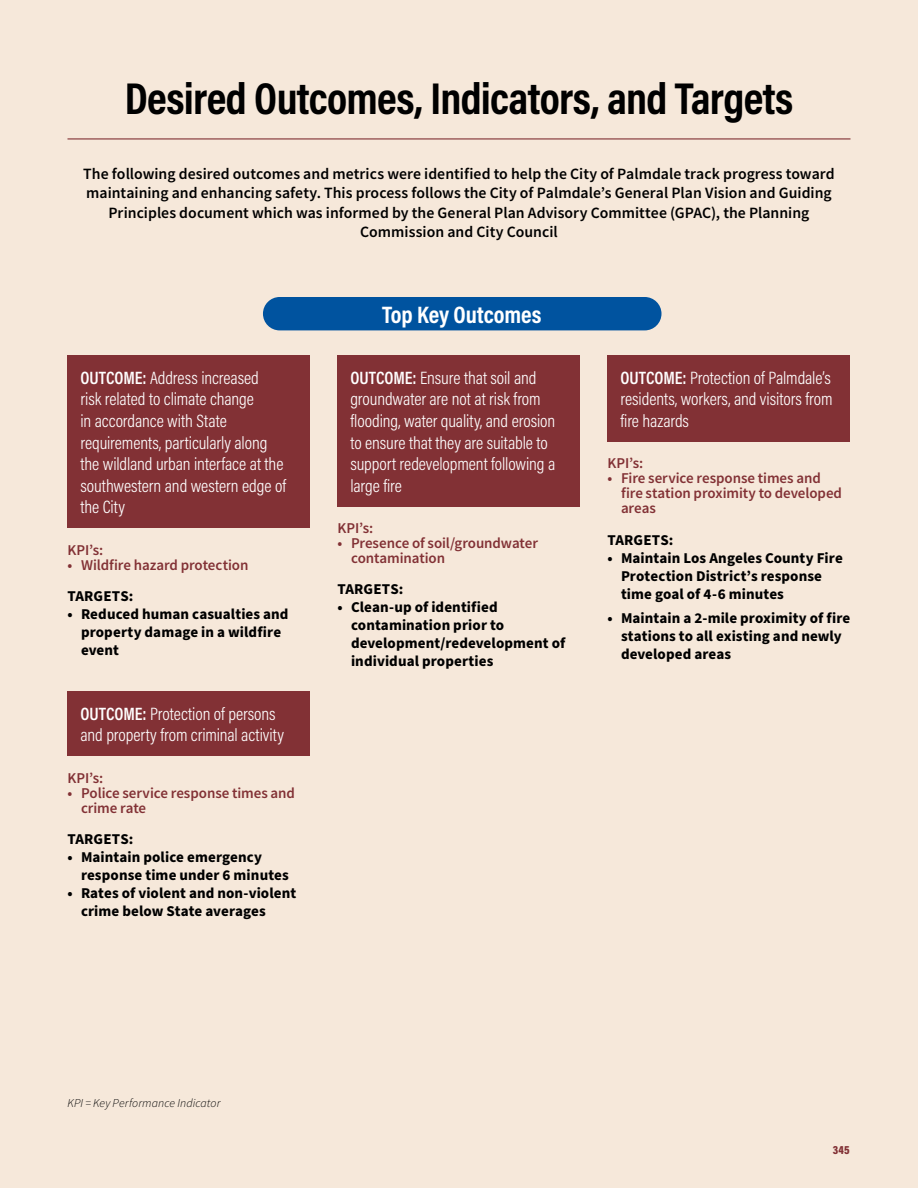
<style>
.page{position:relative;width:918px;height:1188px;background:#f6e8da}
.page>*{position:absolute;margin:0;border:0;box-sizing:border-box;transform-origin:0 0}
.Header_1{font:700 45px "Acumin Pro Cond";letter-spacing:-.015em;color:#000}
.Callout_Shape_Text{font:700 24px "Acumin Pro Cond";letter-spacing:-.005em;color:#fff}
.Desired_Outcome_Text{font:300 18px/21.6px "Acumin Pro Cond";letter-spacing:-.005em;color:#fff}
.Body_Copy{font:600 15.75px/19.5px "Source Sans Pro";color:#000;text-align:center}
.Target_Text{font:700 15px/18px "Source Sans Pro";letter-spacing:.005em;color:#000}
.KPI_Text{font:600 15px/15px "Source Sans Pro";letter-spacing:-.005em;color:#823135}
.Body_Copy-2{font:italic 300 12px "Source Sans Pro";letter-spacing:.005em;color:#000}
.t1{font:900 12px "Acumin Pro Cond";color:#823135}
.s1{font-weight:600}
</style>
<div class="page">
<div style="left:263px;top:297px;width:399px;height:33px;background:#00539f;border-radius:17px"></div>
<div style="left:68px;top:356px;width:242px;height:172px;background:#823135"></div>
<div style="left:68px;top:692px;width:242px;height:64px;background:#823135"></div>
<div style="left:338px;top:356px;width:242px;height:151px;background:#823135"></div>
<div style="left:608px;top:356px;width:242px;height:86px;background:#823135"></div>
<hr style="left:68px;top:138px;width:782px;height:2px;background:#823135">
<p class="Header_1" style="left:125px;top:69px;width:670px">Desired Outcomes, Indicators, and Targets</p>
<p class="Body_Copy" style="left:83px;top:163px;width:753px">The following desired outcomes and metrics were identified to help the City of Palmdale track progress toward maintaining and enhancing safety. This process follows the City of Palmdale’s General Plan Vision and Guiding Principles document which was informed by the General Plan Advisory Committee (GPAC), the Planning Commission and City Council</p>
<p class="Desired_Outcome_Text" style="left:80px;top:366px;width:207px"><span class="s1">OUTCOME:</span> Address increased<br>risk related to climate change<br>in accordance with State requirements, particularly along the wildland urban interface at the southwestern and western edge of the City</p>
<p class="KPI_Text" style="left:68px;top:542px;width:37px">KPI’s:</p>
<p class="KPI_Text" style="left:68px;top:557px;width:182px">• Wildfire hazard protection</p>
<p class="Target_Text" style="left:68px;top:587px;width:67px">TARGETS:</p>
<p class="Target_Text" style="left:81px;top:605px;width:209px;text-indent:-14px">• Reduced human casualties and property damage in a wildfire event</p>
<p class="Desired_Outcome_Text" style="left:80px;top:702px;width:205px"><span class="s1">OUTCOME:</span> Protection of persons and property from criminal activity</p>
<p class="KPI_Text" style="left:68px;top:770px;width:37px">KPI’s:</p>
<p class="KPI_Text" style="left:81px;top:785px;width:216px;text-indent:-14px">• Police service response times and crime rate</p>
<p class="Target_Text" style="left:68px;top:830px;width:67px">TARGETS:</p>
<p class="Target_Text" style="left:81px;top:848px;width:209px;text-indent:-14px">• Maintain police emergency response time under 6 minutes</p>
<p class="Target_Text" style="left:81px;top:884px;width:217px;text-indent:-14px">• Rates of violent and non-violent crime below State averages</p>
<p class="Callout_Shape_Text" style="left:382px;top:299px;width:161px">Top Key Outcomes</p>
<p class="Desired_Outcome_Text" style="left:350px;top:366px;width:206px"><span class="s1">OUTCOME:</span> Ensure that soil and groundwater are not at risk from flooding, water quality, and erosion to ensure that they are suitable to support redevelopment following a large fire</p>
<p class="Desired_Outcome_Text" style="left:620px;top:366px;width:214px;text-align:justify"><span class="s1">OUTCOME:</span> Protection of Palmdale’s residents, workers, and visitors from fire hazards</p>
<p class="KPI_Text" style="left:608px;top:456px;width:37px">KPI’s:</p>
<p class="KPI_Text" style="left:621px;top:471px;width:223px;text-indent:-14px">• Fire service response times and fire station proximity to developed areas</p>
<p class="Target_Text" style="left:608px;top:531px;width:67px">TARGETS:</p>
<p class="Target_Text" style="left:621px;top:549px;width:223px;text-indent:-14px">• Maintain Los Angeles County Fire<br>Protection District’s response time goal of 4-6 minutes</p>
<p class="Target_Text" style="left:621px;top:610px;width:231px;text-indent:-14px">• Maintain a 2-mile proximity of fire stations to all existing and newly developed areas</p>
<p class="KPI_Text" style="left:338px;top:520px;width:37px">KPI’s:</p>
<p class="KPI_Text" style="left:351px;top:535px;width:189px;text-indent:-14px">• Presence of soil/groundwater contamination</p>
<p class="Target_Text" style="left:338px;top:581px;width:67px">TARGETS:</p>
<p class="Target_Text" style="left:351px;top:599px;width:216px;text-indent:-14px">• Clean-up of identified contamination prior to development/redevelopment of individual properties</p>
<p class="Body_Copy-2" style="left:68px;top:1096px;width:154px">KPI = Key Performance Indicator</p>
<p class="t1" style="left:833px;top:1142px;width:19px">345</p>
</div>
